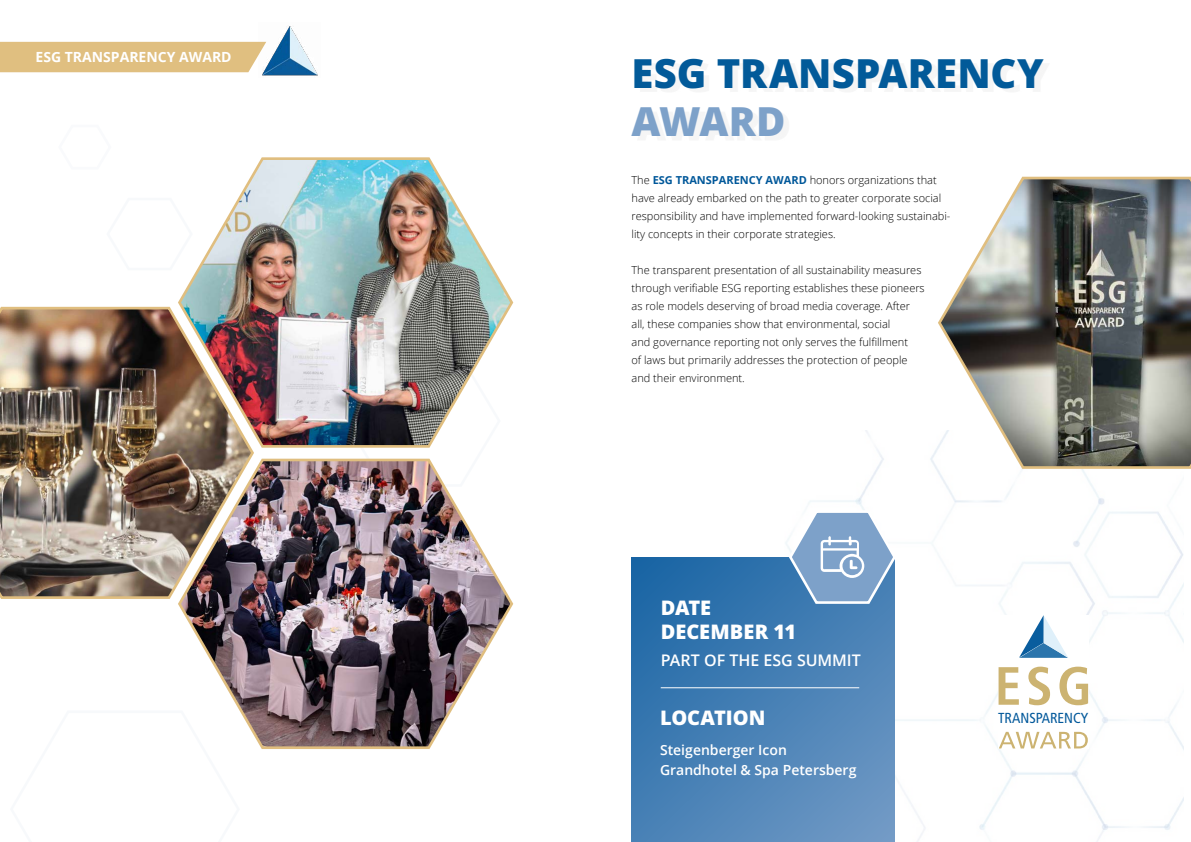
<style>
.page{position:relative;width:1191px;height:842px;background:#fff}
.page>*{position:absolute;margin:0;border:0;box-sizing:border-box;transform-origin:0 0}
.t1{font:800 40px "Open Sans";letter-spacing:.005em;color:#025a99}
.t2{font:800 40px "Open Sans";letter-spacing:-.015em;color:#7da1c9}
.t3{font:800 20px/24px "Open Sans";letter-spacing:-.005em;color:#fff}
.t4{font:600 16px "Open Sans";letter-spacing:-.005em;color:#fff}
.t5{font:14.5px "Frutiger LT 57 Cn";color:#03599b}
.t6{font:600 14px/20px "Open Sans";color:#fff}
.t7{font:700 14px "Open Sans";color:#fff}
.t8{font:14px "Open Sans";color:#fff}
.t9{font:300 11px/18px "Open Sans";color:#000}
.s1{font-weight:700;color:#01589a}
</style>
<div class="page">
<img style="left:785px;top:431px;width:398px;height:411px">
<svg style="left:632px;top:557px;width:262px;height:285px;background:#467fb4"></svg>
<img style="left:0;top:306px;width:254px;height:293px">
<img style="left:176px;top:157px;width:338px;height:292px">
<img style="left:936px;top:176px;width:255px;height:294px">
<img style="left:176px;top:456px;width:338px;height:293px">
<div style="left:998px;top:615px;width:90px;height:133px;background:#fff"></div>
<svg style="left:998px;top:667px;width:20px;height:38px"></svg>
<svg style="left:1028px;top:667px;width:22px;height:38px"></svg>
<svg style="left:1059px;top:667px;width:29px;height:38px"></svg>
<svg style="left:999px;top:732px;width:88px;height:16px"></svg>
<svg style="left:1019px;top:615px;width:49px;height:43px"></svg>
<hr style="left:660px;top:687px;width:199px;height:1px;background:#fff">
<svg style="left:787px;top:508px;width:110px;height:97px"></svg>
<img style="left:258px;top:26px;width:60px;height:50px">
<div style="left:0;top:42px;width:266px;height:30px;background:#e0bf80"></div>
<p class="t7" style="left:35px;top:47px;width:198px">ESG TRANSPARENCY AWARD</p>
<p class="t8" style="left:124px;top:48px;width:58px">AGENDA</p>
<h1 class="t1" style="left:631px;top:46px;width:414px">ESG TRANSPARENCY</h1>
<h1 class="t2" style="left:631px;top:94px;width:155px">AWARD</h1>
<p class="t9" style="left:631px;top:171px;width:320px">The <span class="s1">ESG TRANSPARENCY AWARD</span> honors organizations that have already embarked on the path to greater corporate social responsibility and have implemented forward-looking sustainabi&shy;lity concepts in their corporate strategies.</p>
<p class="t9" style="left:631px;top:261px;width:295px">The transparent presentation of all sustainability measures through verifiable ESG reporting establishes these pioneers as role models deserving of broad media coverage. After all, these companies show that environmental, social<br>and governance reporting not only serves the fulfillment<br>of laws but primarily addresses the protection of people and their environment.</p>
<h2 class="t3" style="left:660px;top:595px;width:137px">DATE<br>DECEMBER 11</h2>
<h3 class="t4" style="left:660px;top:649px;width:202px">PART OF THE ESG SUMMIT</h3>
<h2 class="t3" style="left:660px;top:705px;width:107px">LOCATION</h2>
<p class="t6" style="left:660px;top:739px;width:198px">Steigenberger Icon<br>Grandhotel &amp; Spa Petersberg</p>
<h3 class="t5" style="left:998px;top:710px;width:92px">TRANSPARENCY</h3>
</div>
